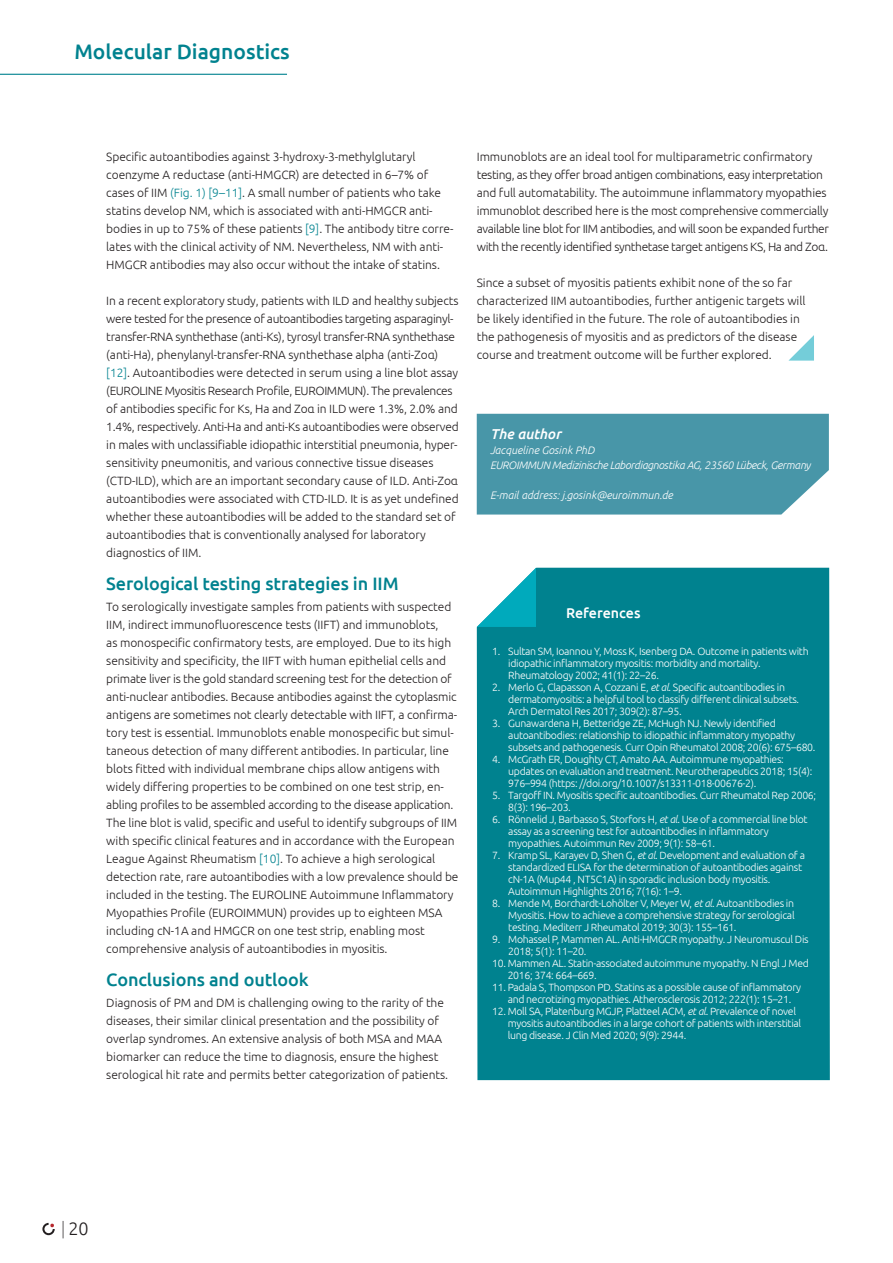
<style>
.page{position:relative;width:893px;height:1263px;background:#fff}
.page>*{position:absolute;margin:0;border:0;box-sizing:border-box;transform-origin:0 0}
.t1{font:500 21px "Ubuntu";color:#00828f}
.t2{font:500 18px "Ubuntu";letter-spacing:-.005em;color:#00828f}
.t3{font:300 18px "Ubuntu";color:#231f20;scale:.6 1}
.t4{font:italic 500 14.4px "Ubuntu";color:#fff}
.t5{font:500 14.25px "Ubuntu";color:#fff}
.t6{font:300 12px/18px "Ubuntu";letter-spacing:-.005em;color:#231f20}
.t7{font:300 12px/18px "Ubuntu";letter-spacing:-.03em;color:#231f20}
.t8{font:italic 300 10.8px/15px "Ubuntu";letter-spacing:-.025em;color:#fff}
.t9{font:italic 300 10.8px "Ubuntu";color:#fff}
.t10{font:300 10.5px/12px "Ubuntu";letter-spacing:-.03em;color:#fff}
.s1{color:#00828f}
.s2{font-style:italic}
</style>
<div class="page">
<svg style="left:42px;top:1223px;width:13px;height:12px"></svg>
<div style="left:477px;top:414px;width:352px;height:100px;background:#4896a8"></div>
<svg style="left:788px;top:335px;width:26px;height:26px"></svg>
<div style="left:477px;top:568px;width:353px;height:512px;background:#00828f"></div>
<svg style="left:477px;top:568px;width:59px;height:59px"></svg>
<hr style="left:0;top:74px;width:287px;height:1px;background:#00828f">
<h1 class="t1" style="left:74px;top:38px;width:217px">Molecular Diagnostics</h1>
<p class="t6" style="left:106px;top:147px;width:349px">Specific autoantibodies against 3-hydroxy-3-methylglutaryl coenzyme A reductase (anti-HMGCR) are detected in 6–7% of cases of IIM <span class="s1">(Fig. 1) [9–11]</span>. A small number of patients who take statins develop NM, which is associated with anti-HMGCR anti&shy;bodies in up to 75% of these patients <span class="s1">[9]</span>. The antibody titre corre&shy;lates with the clinical activity of NM. Nevertheless, NM with anti-HMGCR antibodies may also occur without the intake of statins.</p>
<p class="t6" style="left:106px;top:291px;width:354px">In a recent exploratory study, patients with ILD and healthy subjects were tested for the presence of autoantibodies targeting asparaginyl&shy;transfer-RNA synthethase (anti-Ks), tyrosyl transfer-RNA synthethase (anti-Ha), phenylanyl-transfer-RNA synthethase alpha (anti-Zoα) <span class="s1">[12]</span>. Autoantibodies were detected in serum using a line blot assay (EUROLINE Myositis Research Profile, EUROIMMUN). The prevalences of antibodies specific for Ks, Ha and Zoα in ILD were 1.3%, 2.0% and 1.4%, respectively. Anti-Ha and anti-Ks autoantibodies were observed in males with unclassifiable idiopathic interstitial pneumonia, hyper&shy;sensitivity pneumonitis, and various connective tissue diseases (CTD-ILD), which are an important secondary cause of ILD. Anti-Zoα autoantibodies were associated with CTD-ILD. It is as yet undefined whether these autoantibodies will be added to the standard set of autoantibodies that is conventionally analysed for laboratory diagnostics of IIM.</p>
<h2 class="t2" style="left:106px;top:572px;width:294px">Serological testing strategies in IIM</h2>
<p class="t6" style="left:106px;top:597px;width:354px">To serologically investigate samples from patients with suspected IIM, indirect immunofluorescence tests (IIFT) and immunoblots,<br>as monospecific confirmatory tests, are employed. Due to its high sensitivity and specificity, the IIFT with human epithelial cells and primate liver is the gold standard screening test for the detection of anti-nuclear antibodies. Because antibodies against the cytoplasmic antigens are sometimes not clearly detectable with IIFT, a confirma&shy;tory test is essential. Immunoblots enable monospecific but simul&shy;taneous detection of many different antibodies. In particular, line blots fitted with individual membrane chips allow antigens with widely differing properties to be combined on one test strip, en&shy;abling profiles to be assembled according to the disease application.<br>The line blot is valid, specific and useful to identify subgroups of IIM with specific clinical features and in accordance with the European League Against Rheumatism <span class="s1">[10]</span>. To achieve a high serological detection rate, rare autoantibodies with a low prevalence should be included in the testing. The EUROLINE Autoimmune Inflammatory Myopathies Profile (EUROIMMUN) provides up to eighteen MSA including cN-1A and HMGCR on one test strip, enabling most comprehensive analysis of autoantibodies in myositis.</p>
<h2 class="t2" style="left:106px;top:968px;width:204px">Conclusions and outlook</h2>
<p class="t6" style="left:106px;top:993px;width:343px">Diagnosis of PM and DM is challenging owing to the rarity of the diseases, their similar clinical presentation and the possibility of overlap syndromes. An extensive analysis of both MSA and MAA biomarker can reduce the time to diagnosis, ensure the highest serological hit rate and permits better categorization of patients.</p>
<p class="t7" style="left:477px;top:147px;width:354px">Immunoblots are an ideal tool for multiparametric confirmatory testing, as they offer broad antigen combinations, easy interpretation and full automatability. The autoimmune inflammatory myopathies immunoblot described here is the most comprehensive commercially available line blot for IIM antibodies, and will soon be expanded further with the recently identified synthetase target antigens KS, Ha and Zoα.</p>
<p class="t6" style="left:477px;top:273px;width:330px">Since a subset of myositis patients exhibit none of the so far characterized IIM autoantibodies, further antigenic targets will be likely identified in the future. The role of autoantibodies in the pathogenesis of myositis and as predictors of the disease course and treatment outcome will be further explored.</p>
<p class="t4" style="left:490px;top:425px;width:72px">The author</p>
<p class="t8" style="left:490px;top:442px;width:322px">Jacqueline Gosink PhD<br>EUROIMMUN Medizinische Labordiagnostika AG, 23560 Lübeck, Germany</p>
<p class="t9" style="left:490px;top:489px;width:184px">E-mail address: j.gosink@euroimmun.de</p>
<p class="t5" style="left:566px;top:604px;width:76px">References</p>
<p class="t10" style="left:508px;top:645px;width:302px;text-indent:-16px">1. Sultan SM, Ioannou Y, Moss K, Isenberg DA. Outcome in patients with idiopathic inflammatory myositis: morbidity and mortality.<br>Rheumatology 2002; 41(1): 22–26.</p>
<p class="t10" style="left:508px;top:681px;width:292px;text-indent:-16px">2. Merlo G, Clapasson A, Cozzani E, <span class="s2">et al</span>. Specific autoantibodies in dermatomyositis: a helpful tool to classify different clinical subsets.<br>Arch Dermatol Res 2017; 309(2): 87–95.</p>
<p class="t10" style="left:508px;top:717px;width:309px;text-indent:-16px">3. Gunawardena H, Betteridge ZE, McHugh NJ. Newly identified autoantibodies: relationship to idiopathic inflammatory myopathy subsets and pathogenesis. Curr Opin Rheumatol 2008; 20(6): 675–680.</p>
<p class="t10" style="left:508px;top:753px;width:305px;text-indent:-16px">4. McGrath ER, Doughty CT, Amato AA. Autoimmune myopathies: updates on evaluation and treatment. Neurotherapeutics 2018; 15(4):<br>976–994 (https: //doi.org/10.1007/s13311-018-00676-2).</p>
<p class="t10" style="left:508px;top:789px;width:309px;text-indent:-16px">5. Targoff IN. Myositis specific autoantibodies. Curr Rheumatol Rep 2006;<br>8(3): 196–203.</p>
<p class="t10" style="left:508px;top:813px;width:301px;text-indent:-16px">6. Rönnelid J, Barbasso S, Storfors H, <span class="s2">et al</span>. Use of a commercial line blot assay as a screening test for autoantibodies in inflammatory myopathies. Autoimmun Rev 2009; 9(1): 58–61.</p>
<p class="t10" style="left:508px;top:849px;width:298px;text-indent:-16px">7. Kramp SL, Karayev D, Shen G, <span class="s2">et al</span>. Development and evaluation of a standardized ELISA for the determination of autoantibodies against cN-1A (Mup44 , NT5C1A) in sporadic inclusion body myositis.<br>Autoimmun Highlights 2016; 7(16): 1–9.</p>
<p class="t10" style="left:508px;top:897px;width:288px;text-align:justify;text-indent:-16px">8. Mende M, Borchardt-Lohölter V, Meyer W, <span class="s2">et al</span>. Autoantibodies in Myositis. How to achieve a comprehensive strategy for serological testing. Mediterr J Rheumatol 2019; 30(3): 155–161.</p>
<p class="t10" style="left:508px;top:933px;width:302px;text-indent:-16px">9. Mohassel P, Mammen AL. Anti-HMGCR myopathy. J Neuromuscul Dis<br>2018; 5(1): 11–20.</p>
<p class="t10" style="left:508px;top:957px;width:303px;text-indent:-16px">10. Mammen AL. Statin-associated autoimmune myopathy. N Engl J Med<br>2016; 374: 664–669.</p>
<p class="t10" style="left:492px;top:981px;width:310px;text-align:center">11. Padala S, Thompson PD. Statins as a possible cause of inflammatory and necrotizing myopathies. Atherosclerosis 2012; 222(1): 15–21.</p>
<p class="t10" style="left:508px;top:1005px;width:295px;text-indent:-16px">12. Moll SA, Platenburg MGJP, Platteel ACM, <span class="s2">et al</span>. Prevalence of novel myositis autoantibodies in a large cohort of patients with interstitial lung disease. J Clin Med 2020; 9(9): 2944.</p>
<h2 class="t3" style="left:62px;top:1218px;width:46px">| 20</h2>
</div>
